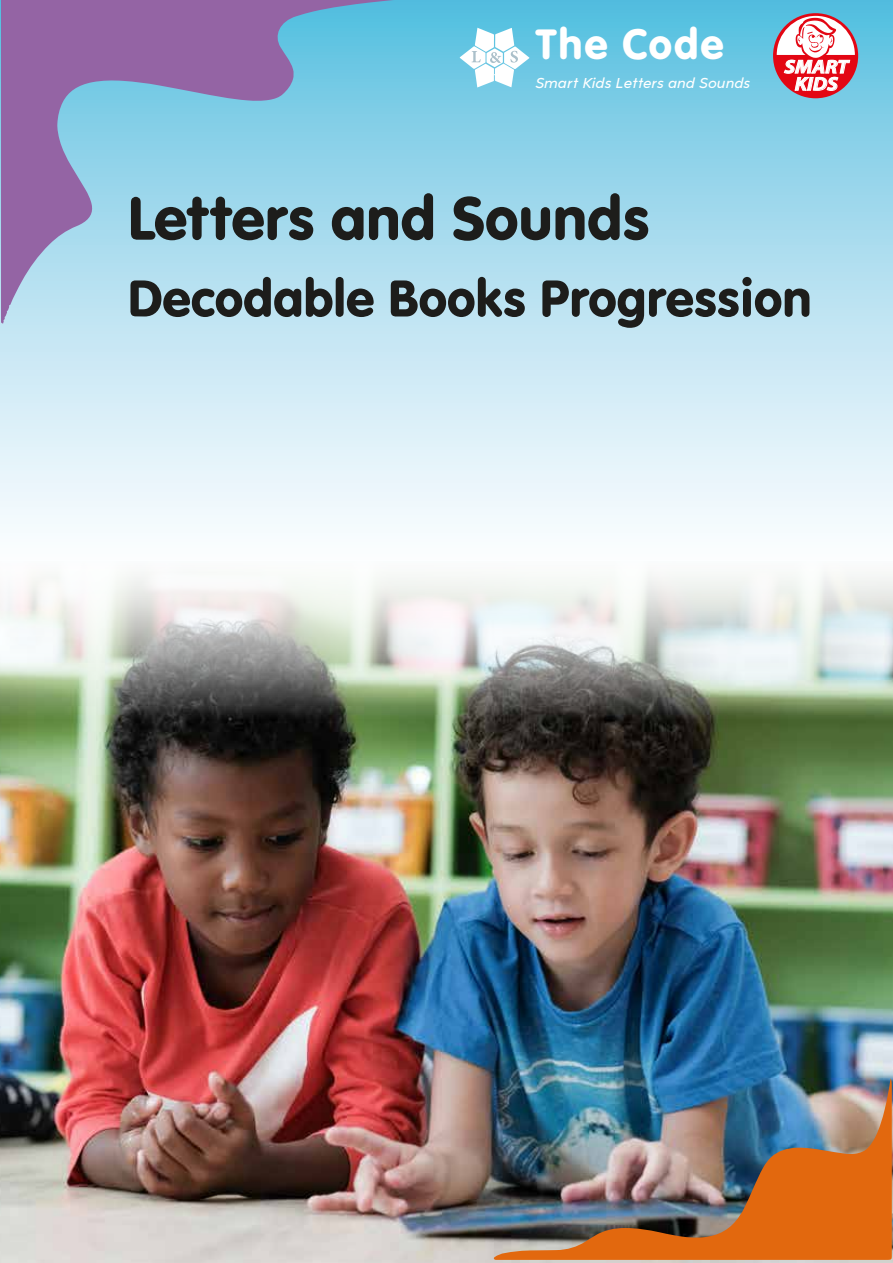
<style>
.page{position:relative;width:893px;height:1263px;background:#fff}
.page>*{position:absolute;margin:0;border:0;box-sizing:border-box;transform-origin:0 0}
.t1{font:63.3px "VAG Rundschrift D";color:#1d1d1b}
.t2{font:54px "VAG Rundschrift D";color:#1d1d1b}
.t3{font:44.25px "VAG Rundschrift D";letter-spacing:.04em;color:#fff}
.t4{font:italic 700 19.05px/17.1px "Myriad Pro";color:#fff;text-align:center;scale:1.1 1}
.t5{font:italic 14.25px "Aronui";color:#fff}
</style>
<div class="page">
<div style="left:0;top:0;width:893px;height:594px;background:linear-gradient(to bottom,#5cc0e0,#fff)"></div>
<svg style="left:1px;top:0;width:549px;height:323px;background:#95bbda"></svg>
<div style="left:774px;top:14px;width:83px;height:83px;background:#e30613;border-radius:50%"></div>
<div style="left:773px;top:13px;width:85px;height:85px;border:2px solid #e30613;border-radius:50%"></div>
<svg style="left:777px;top:16px;width:78px;height:75px"></svg>
<img style="left:0;top:560px;width:893px;height:703px">
<img style="left:493px;top:1078px;width:399px;height:182px">
<svg style="left:460px;top:28px;width:70px;height:59px"></svg>
<p class="t3" style="left:535px;top:18px;width:190px">The Code</p>
<p class="t5" style="left:535px;top:75px;width:216px">Smart Kids Letters and Sounds</p>
<p class="t4" style="left:784px;top:58px;width:60px">SMART<br>KIDS</p>
<p class="t1" style="left:128px;top:181px;width:524px">Letters and Sounds</p>
<p class="t2" style="left:128px;top:266px;width:686px">Decodable Books Progression</p>
</div>
